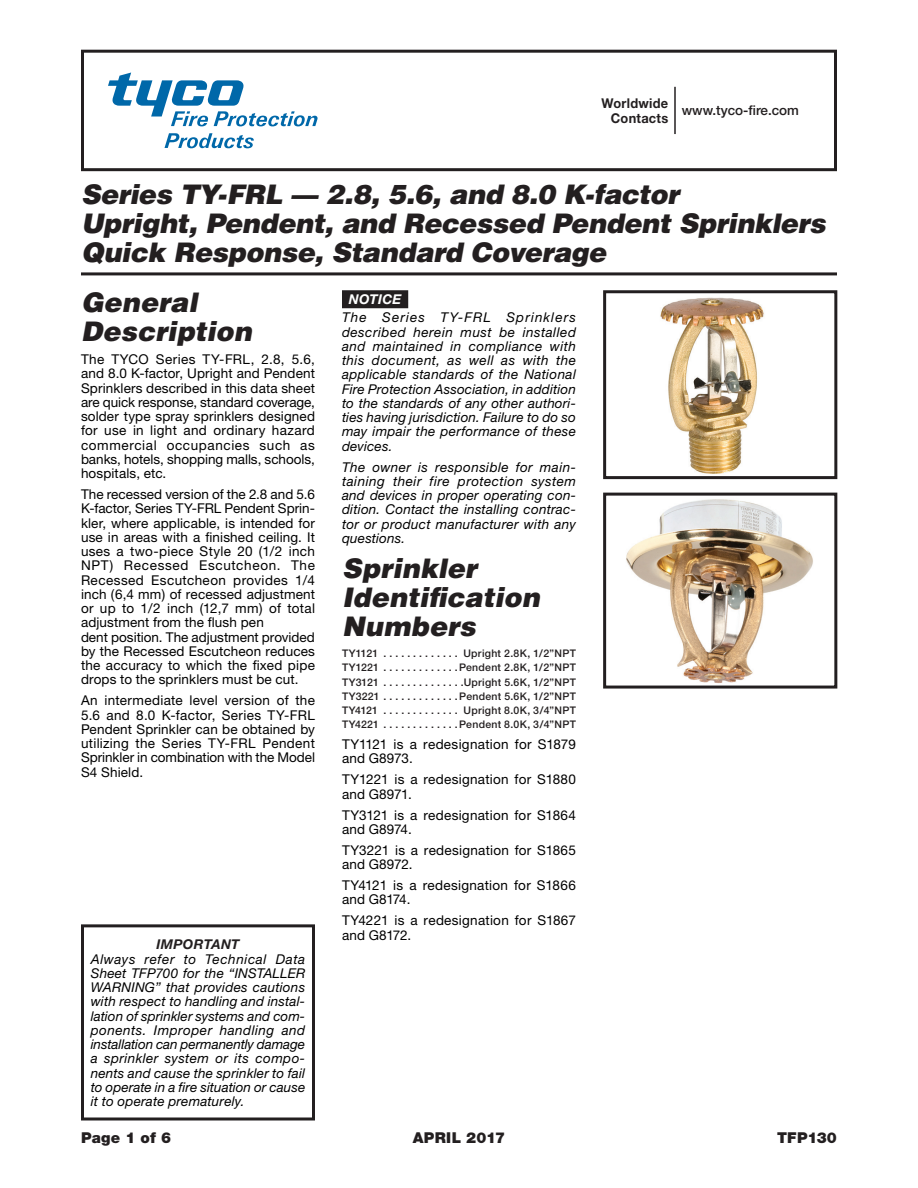
<style>
.page{position:relative;width:918px;height:1188px;background:#fff}
.page>*{position:absolute;margin:0;border:0;box-sizing:border-box;transform-origin:0 0}
.Ital_Header{font:italic 900 27px/28.8px "Helvetica";letter-spacing:-.01em;color:#231f20}
.CoverFooter{font:900 15px "Helvetica Neue LT Std";letter-spacing:.015em;color:#231f20}
.Data_Text_2{font:13.5px/14.2px "Helvetica Neue";letter-spacing:.01em;color:#000}
.Data_copy_warning{font:italic 13.5px/14.2px "Helvetica Neue";letter-spacing:.015em;color:#000;text-align:justify}
.t1{font:700 13.5px/15px "Helvetica Neue LT Std";letter-spacing:.02em;color:#231f20;text-align:right;scale:.95 1}
.t2{font:500 13.5px "Helvetica Neue LT Std";color:#231f20}
.t3{font:italic 700 13.5px "Helvetica Neue";letter-spacing:.025em;color:#231f20}
.NoticeK_O{font:italic 700 13.5px "Helvetica Neue LT Std";letter-spacing:.02em;color:#fff}
.SIN_Data_Leader{font:500 10.5px "Helvetica Neue";letter-spacing:.025em;color:#231f20}
</style>
<div class="page">
<div style="left:81px;top:50px;width:756px;height:121px;border:3px solid #231f20"></div>
<hr style="left:81px;top:272px;width:756px;height:3px;background:#231f20">
<div style="left:81px;top:924px;width:234px;height:196px;border:3px solid #231f20"></div>
<svg style="left:108px;top:73px;width:210px;height:75px"></svg>
<hr style="left:674px;top:87px;width:2px;height:47px;background:#231f20">
<div style="left:342px;top:290px;width:66px;height:18px;background:#231f20"></div>
<img style="left:626px;top:499px;width:187px;height:184px">
<div style="left:603px;top:493px;width:234px;height:196px;border:3px solid #231f20"></div>
<img style="left:660px;top:297px;width:104px;height:177px">
<div style="left:603px;top:290px;width:234px;height:189px;border:3px solid #231f20"></div>
<p class="t1" style="left:602px;top:95px;width:72px">Worldwide<br>Contacts</p>
<p class="t2" style="left:682px;top:102px;width:119px">www.tyco-fire.com</p>
<h1 class="Ital_Header" style="left:81px;top:179px;width:746px">Series TY-FRL — 2.8, 5.6, and 8.0 K-factor<br>Upright, Pendent, and Recessed Pendent Sprinklers<br>Quick Response, Standard Coverage</h1>
<p class="Ital_Header" style="left:81px;top:287px;width:172px">General<br>Description</p>
<p class="Data_Text_2" style="left:81px;top:352px;width:236px;text-align:justify">The TYCO Series TY-FRL, 2.8, 5.6, and 8.0 K-factor, Upright and Pendent Sprinklers described in this data sheet are quick response, standard coverage, solder type spray sprinklers designed for use in light and ordinary hazard commercial occupancies such as banks, hotels, shopping malls, schools, hospitals, etc.</p>
<p class="Data_Text_2" style="left:81px;top:487px;width:236px">The recessed version of the 2.8 and 5.6<br>K-factor, Series TY-FRL Pendent Sprin&shy;kler, where applicable, is intended for use in areas with a finished ceiling. It uses a two-piece Style 20 (1/2 inch NPT) Recessed Escutcheon. The Recessed Escutcheon provides 1/4 inch (6,4 mm) of recessed adjustment or up to 1/2 inch (12,7 mm) of total adjustment from the flush pen<br>dent position. The adjustment provided by the Recessed Escutcheon reduces the accuracy to which the fixed pipe drops to the sprinklers must be cut.</p>
<p class="Data_Text_2" style="left:81px;top:693px;width:236px;text-align:justify">An intermediate level version of the 5.6 and 8.0 K-factor, Series TY-FRL Pendent Sprinkler can be obtained by utilizing the Series TY-FRL Pendent Sprinkler in combination with the Model S4 Shield.</p>
<p class="t3" style="left:156px;top:936px;width:85px">IMPORTANT</p>
<p class="Data_copy_warning" style="left:91px;top:951px;width:216px">Always refer to Technical Data Sheet TFP700 for the “INSTALLER WARNING” that provides cautions with respect to handling and instal&shy;lation of sprinkler systems and com&shy;ponents. Improper handling and installation can permanently damage a sprinkler system or its compo&shy;nents and cause the sprinkler to fail to operate in a fire situation or cause it to operate prematurely.</p>
<p class="NoticeK_O" style="left:349px;top:291px;width:54px">NOTICE</p>
<p class="Data_copy_warning" style="left:342px;top:310px;width:236px">The Series TY-FRL Sprinklers described herein must be installed and maintained in compliance with this document, as well as with the applicable standards of the National Fire Protection Association, in addition to the standards of any other authori&shy;ties having jurisdiction. Failure to do so may impair the performance of these devices.</p>
<p class="Data_copy_warning" style="left:342px;top:459px;width:236px">The owner is responsible for main&shy;taining their fire protection system and devices in proper operating con&shy;dition. Contact the installing contrac&shy;tor or product manufacturer with any questions.</p>
<p class="Ital_Header" style="left:342px;top:554px;width:199px">Sprinkler<br>Identification<br>Numbers</p>
<p class="SIN_Data_Leader" style="left:342px;top:647px;width:235px">TY1121 . . . . . . . . . . . . . Upright 2.8K, 1/2”NPT</p>
<p class="SIN_Data_Leader" style="left:342px;top:661px;width:235px">TY1221 . . . . . . . . . . . . Pendent 2.8K, 1/2”NPT</p>
<p class="SIN_Data_Leader" style="left:342px;top:676px;width:235px">TY3121 . . . . . . . . . . . . . Upright 5.6K, 1/2”NPT</p>
<p class="SIN_Data_Leader" style="left:342px;top:690px;width:236px">TY3221 . . . . . . . . . . . . Pendent 5.6K, 1/2”NPT</p>
<p class="SIN_Data_Leader" style="left:342px;top:704px;width:235px">TY4121 . . . . . . . . . . . . . Upright 8.0K, 3/4”NPT</p>
<p class="SIN_Data_Leader" style="left:342px;top:718px;width:235px">TY4221 . . . . . . . . . . . . Pendent 8.0K, 3/4”NPT</p>
<p class="Data_Text_2" style="left:342px;top:737px;width:236px">TY1121 is a redesignation for S1879 and G8973.</p>
<p class="Data_Text_2" style="left:342px;top:772px;width:236px">TY1221 is a redesignation for S1880 and G8971.</p>
<p class="Data_Text_2" style="left:342px;top:807px;width:235px">TY3121 is a redesignation for S1864 and G8974.</p>
<p class="Data_Text_2" style="left:342px;top:843px;width:235px">TY3221 is a redesignation for S1865 and G8972.</p>
<p class="Data_Text_2" style="left:342px;top:878px;width:235px">TY4121 is a redesignation for S1866 and G8174.</p>
<p class="Data_Text_2" style="left:342px;top:913px;width:235px">TY4221 is a redesignation for S1867 and G8172.</p>
<p class="CoverFooter" style="left:81px;top:1128px;width:92px">Page 1 of 6</p>
<p class="CoverFooter" style="left:413px;top:1128px;width:94px">APRIL 2017</p>
<p class="CoverFooter" style="left:777px;top:1128px;width:61px">TFP130</p>
</div>
